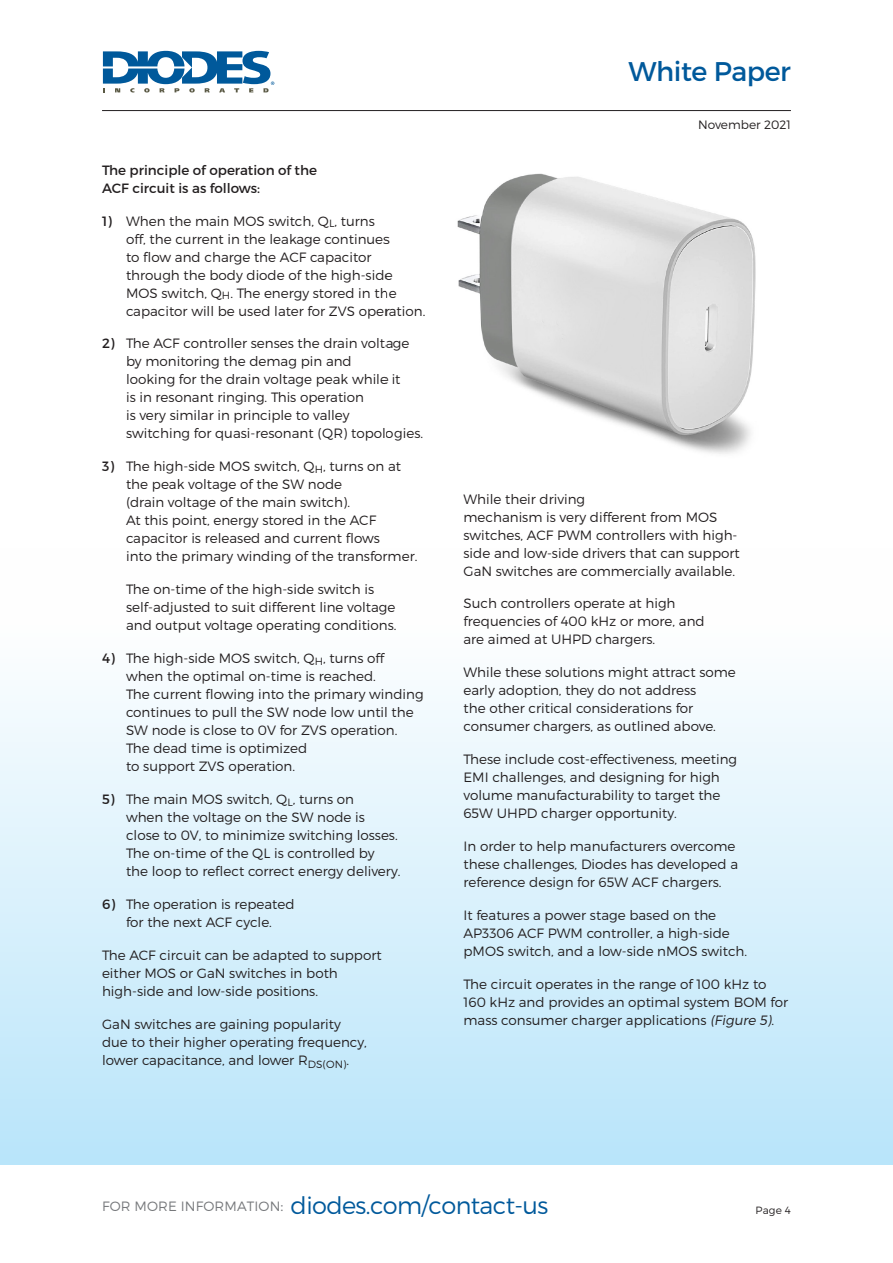
<style>
.page{position:relative;width:893px;height:1263px;background:#fff}
.page>*{position:absolute;margin:0;border:0;box-sizing:border-box;transform-origin:0 0}
.t1{font:27px "Montserrat";letter-spacing:-.015em;color:#00599b}
.t2{font:300 24px "Montserrat";letter-spacing:-.025em;color:#00599b}
.t3{font:300 13.5px/18px "Montserrat";color:#231f20}
.t4{font:13.5px/18px "Montserrat";color:#231f20}
.t5{font:300 12.15px "Montserrat";color:#231f20}
.t6{font:300 10.5px "Montserrat";color:#231f20}
.s1{font-weight:400}
.s2{font-style:italic}
.s3{font-size:13.5px;color:#76787b}
.s4{font-size:15.15px;color:#76787b}
</style>
<div class="page">
<div style="left:0;top:549px;width:893px;height:616px;background:linear-gradient(to bottom,#fff,#b9e5fa)"></div>
<hr style="left:102px;top:110px;width:689px;height:1px;background:#231f20">
<svg style="left:103px;top:51px;width:171px;height:41px"></svg>
<img style="left:457px;top:174px;width:299px;height:280px">
<p class="t1" style="left:629px;top:55px;width:164px">White Paper</p>
<p class="t4" style="left:102px;top:161px;width:216px">The principle of operation of the<br>ACF circuit is as follows:</p>
<p class="t3" style="left:126px;top:212px;width:301px;text-indent:-24px"><span class="s1">1)</span> When the main MOS switch, Q<sub>L</sub>, turns<br>off, the current in the leakage continues<br>to flow and charge the ACF capacitor through the body diode of the high-side MOS switch, Q<sub>H</sub>. The energy stored in the capacitor will be used later for ZVS operation.</p>
<p class="t3" style="left:126px;top:334px;width:299px;text-indent:-24px"><span class="s1">2)</span> The ACF controller senses the drain voltage by monitoring the demag pin and<br>looking for the drain voltage peak while it<br>is in resonant ringing. This operation<br>is very similar in principle to valley<br>switching for quasi-resonant (QR) topologies.</p>
<p class="t3" style="left:126px;top:457px;width:293px;text-indent:-24px"><span class="s1">3)</span> The high-side MOS switch, Q<sub>H</sub>, turns on at the peak voltage of the SW node<br>(drain voltage of the main switch).<br>At this point, energy stored in the ACF capacitor is released and current flows<br>into the primary winding of the transformer.</p>
<p class="t3" style="left:126px;top:580px;width:272px">The on-time of the high-side switch is self-adjusted to suit different line voltage and output voltage operating conditions.</p>
<p class="t3" style="left:126px;top:649px;width:299px;text-indent:-24px"><span class="s1">4)</span> The high-side MOS switch, Q<sub>H</sub>, turns off when the optimal on-time is reached.<br>The current flowing into the primary winding continues to pull the SW node low until the SW node is close to 0V for ZVS operation.<br>The dead time is optimized<br>to support ZVS operation.</p>
<p class="t3" style="left:126px;top:790px;width:276px;text-indent:-24px"><span class="s1">5)</span> The main MOS switch, Q<sub>L</sub>, turns on<br>when the voltage on the SW node is close to 0V, to minimize switching losses.<br>The on-time of the QL is controlled by<br>the loop to reflect correct energy delivery.</p>
<p class="t3" style="left:102px;top:895px;width:194px;text-align:center"><span class="s1">6)</span> The operation is repeated for the next ACF cycle.</p>
<p class="t3" style="left:102px;top:946px;width:281px">The ACF circuit can be adapted to support either MOS or GaN switches in both high-side and low-side positions.</p>
<p class="t3" style="left:102px;top:1015px;width:266px">GaN switches are gaining popularity due to their higher operating frequency, lower capacitance, and lower R<sub>DS(ON)</sub>.</p>
<p class="t5" style="left:698px;top:118px;width:94px">November 2021</p>
<p class="t3" style="left:463px;top:489px;width:278px">While their driving<br>mechanism is very different from MOS switches, ACF PWM controllers with high&shy;side and low-side drivers that can support GaN switches are commercially available.</p>
<p class="t3" style="left:463px;top:594px;width:243px">Such controllers operate at high frequencies of 400 kHz or more, and are aimed at UHPD chargers.</p>
<p class="t3" style="left:463px;top:663px;width:274px">While these solutions might attract some early adoption, they do not address<br>the other critical considerations for consumer chargers, as outlined above.</p>
<p class="t3" style="left:463px;top:750px;width:275px">These include cost-effectiveness, meeting EMI challenges, and designing for high volume manufacturability to target the 65W UHPD charger opportunity.</p>
<p class="t3" style="left:463px;top:837px;width:276px">In order to help manufacturers overcome these challenges, Diodes has developed a reference design for 65W ACF chargers.</p>
<p class="t3" style="left:463px;top:906px;width:285px">It features a power stage based on the<br>AP3306 ACF PWM controller, a high-side pMOS switch, and a low-side nMOS switch.</p>
<p class="t3" style="left:463px;top:975px;width:326px">The circuit operates in the range of 100 kHz to<br>160 kHz and provides an optimal system BOM for mass consumer charger applications <span class="s2">(Figure 5)</span>.</p>
<h2 class="t2" style="left:102px;top:1191px;width:448px"><span class="s3">FOR MORE INFORMATION</span><span class="s4">:</span> diodes.com/contact-us</h2>
<p class="t6" style="left:756px;top:1204px;width:37px">Page 4</p>
</div>
